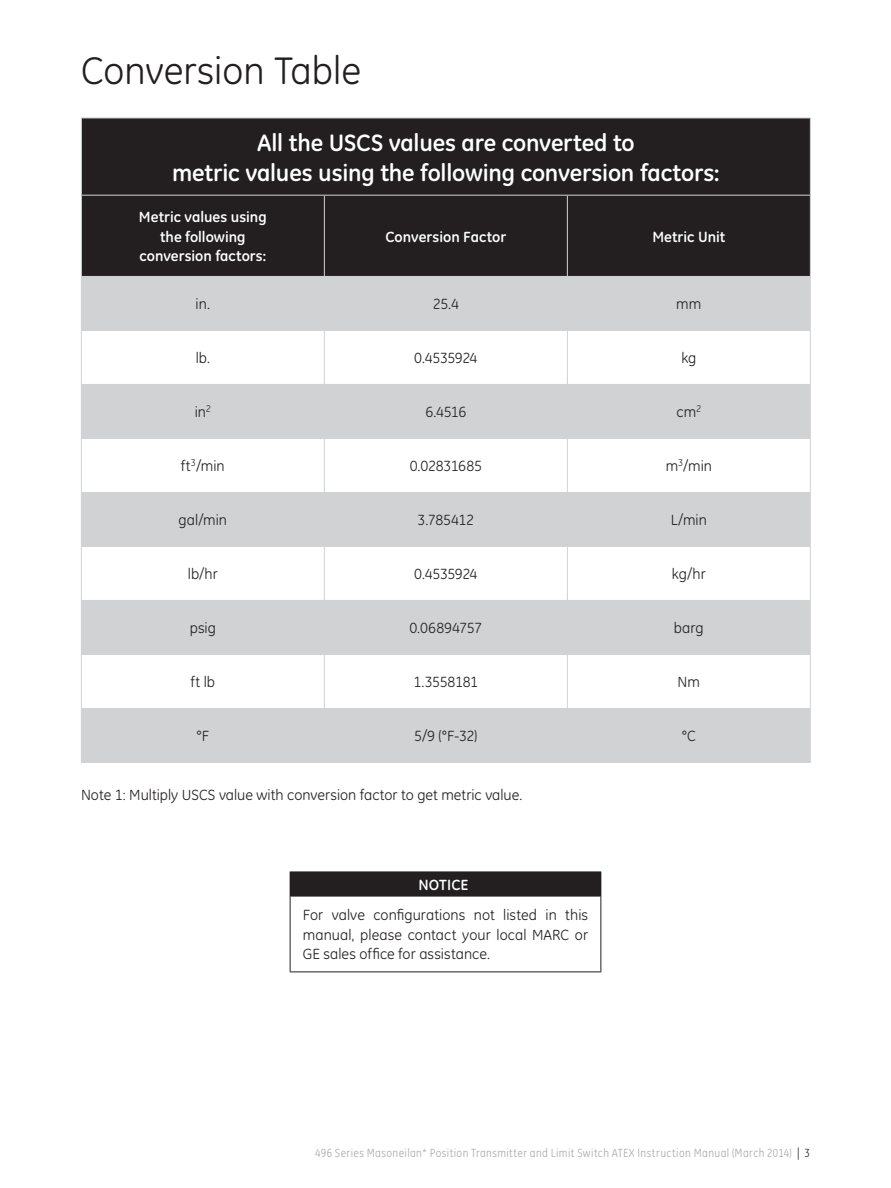
<style>
.page{position:relative;width:891px;height:1188px;background:#fff}
.page>*{position:absolute;margin:0;border:0;box-sizing:border-box;transform-origin:0 0}
.t1{font:39px "GE Inspira";color:#231f20}
.t2{font:700 24px "GE Inspira";letter-spacing:-.005em;color:#fff}
.Paragraph_Style_2{font:15px/19.5px "GE Inspira";color:#231f20;text-align:justify}
.t3{font:700 15px/19.5px "GE Inspira";color:#fff;text-align:center}
.Paragraph_Style_2-2{font:15px "GE Inspira";letter-spacing:-.035em;color:#231f20}
.Paragraph_Style_2-3{font:15px "GE Inspira";letter-spacing:-.03em;color:#231f20}
.t4{font:12px "GE Inspira Cond CE";letter-spacing:.03em;color:#a8a9ad}
.s1{color:#231f20}
</style>
<div class="page">
<div style="left:290px;top:872px;width:311px;height:24px;background:#231f20"></div>
<svg style="left:601px;top:872px;width:1px;height:24px"></svg>
<hr style="left:290px;top:896px;width:1px;height:76px;background:#231f20">
<hr style="left:601px;top:896px;width:1px;height:76px;background:#231f20">
<hr style="left:290px;top:895px;width:311px;height:2px;background:#231f20">
<hr style="left:290px;top:972px;width:311px;height:1px;background:#231f20">
<div style="left:82px;top:119px;width:728px;height:157px;background:#231f20"></div>
<div style="left:82px;top:277px;width:728px;height:485px;background:#d1d2d4"></div>
<svg style="left:82px;top:331px;width:728px;height:377px"></svg>
<hr style="left:81px;top:118px;width:243px;height:1px;background:#d1d2d4">
<hr style="left:81px;top:118px;width:1px;height:77px;background:#d1d2d4">
<hr style="left:324px;top:118px;width:243px;height:1px;background:#d1d2d4">
<hr style="left:567px;top:118px;width:244px;height:1px;background:#d1d2d4">
<hr style="left:810px;top:118px;width:1px;height:77px;background:#d1d2d4">
<hr style="left:81px;top:195px;width:243px;height:1px;background:#d1d2d4">
<hr style="left:81px;top:196px;width:1px;height:80px;background:#d1d2d4">
<hr style="left:324px;top:195px;width:243px;height:1px;background:#d1d2d4">
<hr style="left:324px;top:196px;width:1px;height:80px;background:#d1d2d4">
<hr style="left:567px;top:195px;width:244px;height:1px;background:#d1d2d4">
<hr style="left:567px;top:196px;width:1px;height:80px;background:#d1d2d4">
<hr style="left:810px;top:196px;width:1px;height:80px;background:#d1d2d4">
<hr style="left:81px;top:276px;width:243px;height:1px;background:#d1d2d4">
<hr style="left:81px;top:277px;width:1px;height:53px;background:#d1d2d4">
<hr style="left:324px;top:276px;width:243px;height:1px;background:#d1d2d4">
<hr style="left:324px;top:277px;width:1px;height:53px;background:#d1d2d4">
<hr style="left:567px;top:276px;width:244px;height:1px;background:#d1d2d4">
<hr style="left:567px;top:277px;width:1px;height:53px;background:#d1d2d4">
<hr style="left:810px;top:277px;width:1px;height:53px;background:#d1d2d4">
<hr style="left:81px;top:330px;width:243px;height:1px;background:#d1d2d4">
<hr style="left:81px;top:331px;width:1px;height:53px;background:#d1d2d4">
<hr style="left:324px;top:330px;width:243px;height:1px;background:#d1d2d4">
<hr style="left:324px;top:331px;width:1px;height:53px;background:#d1d2d4">
<hr style="left:567px;top:330px;width:244px;height:1px;background:#d1d2d4">
<hr style="left:567px;top:331px;width:1px;height:53px;background:#d1d2d4">
<hr style="left:810px;top:331px;width:1px;height:53px;background:#d1d2d4">
<hr style="left:81px;top:384px;width:243px;height:1px;background:#d1d2d4">
<hr style="left:81px;top:385px;width:1px;height:53px;background:#d1d2d4">
<hr style="left:324px;top:384px;width:243px;height:1px;background:#d1d2d4">
<hr style="left:324px;top:385px;width:1px;height:53px;background:#d1d2d4">
<hr style="left:567px;top:384px;width:244px;height:1px;background:#d1d2d4">
<hr style="left:567px;top:385px;width:1px;height:53px;background:#d1d2d4">
<hr style="left:810px;top:385px;width:1px;height:53px;background:#d1d2d4">
<hr style="left:81px;top:438px;width:243px;height:1px;background:#d1d2d4">
<hr style="left:81px;top:439px;width:1px;height:53px;background:#d1d2d4">
<hr style="left:324px;top:438px;width:243px;height:1px;background:#d1d2d4">
<hr style="left:324px;top:439px;width:1px;height:53px;background:#d1d2d4">
<hr style="left:567px;top:438px;width:244px;height:1px;background:#d1d2d4">
<hr style="left:567px;top:439px;width:1px;height:53px;background:#d1d2d4">
<hr style="left:810px;top:439px;width:1px;height:53px;background:#d1d2d4">
<hr style="left:81px;top:492px;width:243px;height:1px;background:#d1d2d4">
<hr style="left:81px;top:493px;width:1px;height:53px;background:#d1d2d4">
<hr style="left:324px;top:492px;width:243px;height:1px;background:#d1d2d4">
<hr style="left:324px;top:493px;width:1px;height:53px;background:#d1d2d4">
<hr style="left:567px;top:492px;width:244px;height:1px;background:#d1d2d4">
<hr style="left:567px;top:493px;width:1px;height:53px;background:#d1d2d4">
<hr style="left:810px;top:493px;width:1px;height:53px;background:#d1d2d4">
<hr style="left:81px;top:546px;width:243px;height:1px;background:#d1d2d4">
<hr style="left:81px;top:547px;width:1px;height:53px;background:#d1d2d4">
<hr style="left:324px;top:546px;width:243px;height:1px;background:#d1d2d4">
<hr style="left:324px;top:547px;width:1px;height:53px;background:#d1d2d4">
<hr style="left:567px;top:546px;width:244px;height:1px;background:#d1d2d4">
<hr style="left:567px;top:547px;width:1px;height:53px;background:#d1d2d4">
<hr style="left:810px;top:547px;width:1px;height:53px;background:#d1d2d4">
<hr style="left:81px;top:600px;width:243px;height:1px;background:#d1d2d4">
<hr style="left:81px;top:601px;width:1px;height:53px;background:#d1d2d4">
<hr style="left:324px;top:600px;width:243px;height:1px;background:#d1d2d4">
<hr style="left:324px;top:601px;width:1px;height:53px;background:#d1d2d4">
<hr style="left:567px;top:600px;width:244px;height:1px;background:#d1d2d4">
<hr style="left:567px;top:601px;width:1px;height:53px;background:#d1d2d4">
<hr style="left:810px;top:601px;width:1px;height:53px;background:#d1d2d4">
<hr style="left:81px;top:654px;width:243px;height:1px;background:#d1d2d4">
<hr style="left:81px;top:655px;width:1px;height:53px;background:#d1d2d4">
<hr style="left:324px;top:654px;width:243px;height:1px;background:#d1d2d4">
<hr style="left:324px;top:655px;width:1px;height:53px;background:#d1d2d4">
<hr style="left:567px;top:654px;width:244px;height:1px;background:#d1d2d4">
<hr style="left:567px;top:655px;width:1px;height:53px;background:#d1d2d4">
<hr style="left:810px;top:655px;width:1px;height:53px;background:#d1d2d4">
<hr style="left:81px;top:708px;width:243px;height:1px;background:#d1d2d4">
<hr style="left:81px;top:709px;width:1px;height:53px;background:#d1d2d4">
<hr style="left:324px;top:708px;width:243px;height:1px;background:#d1d2d4">
<hr style="left:324px;top:709px;width:1px;height:53px;background:#d1d2d4">
<hr style="left:567px;top:708px;width:244px;height:1px;background:#d1d2d4">
<hr style="left:567px;top:709px;width:1px;height:53px;background:#d1d2d4">
<hr style="left:810px;top:709px;width:1px;height:53px;background:#d1d2d4">
<hr style="left:81px;top:762px;width:243px;height:1px;background:#d1d2d4">
<hr style="left:324px;top:762px;width:243px;height:1px;background:#d1d2d4">
<hr style="left:567px;top:762px;width:244px;height:1px;background:#d1d2d4">
<p class="t1" style="left:81px;top:48px;width:282px">Conversion Table</p>
<p class="t2" style="left:257px;top:127px;width:379px">All the USCS values are converted to</p>
<p class="t2" style="left:172px;top:157px;width:549px">metric values using the following conversion factors:</p>
<p class="t3" style="left:139px;top:207px;width:129px">Metric values using the following conversion factors:</p>
<p class="t3" style="left:386px;top:227px;width:122px">Conversion Factor</p>
<p class="t3" style="left:652px;top:227px;width:75px">Metric Unit</p>
<p class="Paragraph_Style_2" style="left:196px;top:294px;width:16px">in.</p>
<p class="Paragraph_Style_2" style="left:433px;top:294px;width:28px">25.4</p>
<p class="Paragraph_Style_2" style="left:676px;top:294px;width:27px">mm</p>
<p class="Paragraph_Style_2" style="left:196px;top:348px;width:16px">lb.</p>
<p class="Paragraph_Style_2-2" style="left:414px;top:349px;width:65px">0.4535924</p>
<p class="Paragraph_Style_2" style="left:681px;top:348px;width:17px">kg</p>
<p class="Paragraph_Style_2" style="left:195px;top:402px;width:18px">in<sup>2</sup></p>
<p class="Paragraph_Style_2" style="left:425px;top:402px;width:42px">6.4516</p>
<p class="Paragraph_Style_2" style="left:677px;top:402px;width:26px">cm<sup>2</sup></p>
<p class="Paragraph_Style_2" style="left:181px;top:456px;width:45px">ft<sup>3</sup>/min</p>
<p class="Paragraph_Style_2" style="left:410px;top:456px;width:74px">0.02831685</p>
<p class="Paragraph_Style_2" style="left:666px;top:456px;width:48px">m<sup>3</sup>/min</p>
<p class="Paragraph_Style_2" style="left:179px;top:510px;width:50px">gal/min</p>
<p class="Paragraph_Style_2" style="left:418px;top:510px;width:58px">3.785412</p>
<p class="Paragraph_Style_2" style="left:671px;top:510px;width:38px">L/min</p>
<p class="Paragraph_Style_2" style="left:188px;top:564px;width:31px">lb/hr</p>
<p class="Paragraph_Style_2-2" style="left:414px;top:565px;width:65px">0.4535924</p>
<p class="Paragraph_Style_2" style="left:672px;top:564px;width:35px">kg/hr</p>
<p class="Paragraph_Style_2" style="left:190px;top:618px;width:28px">psig</p>
<p class="Paragraph_Style_2" style="left:409px;top:618px;width:74px">0.06894757</p>
<p class="Paragraph_Style_2" style="left:674px;top:618px;width:31px">barg</p>
<p class="Paragraph_Style_2" style="left:191px;top:672px;width:26px">ft lb</p>
<p class="Paragraph_Style_2-3" style="left:414px;top:673px;width:66px">1.3558181</p>
<p class="Paragraph_Style_2" style="left:678px;top:672px;width:24px">Nm</p>
<p class="Paragraph_Style_2" style="left:196px;top:726px;width:14px">°F</p>
<p class="Paragraph_Style_2" style="left:414px;top:726px;width:65px">5/9 (°F-32)</p>
<p class="Paragraph_Style_2" style="left:682px;top:726px;width:16px">°C</p>
<p class="Paragraph_Style_2" style="left:81px;top:785px;width:443px">Note 1: Multiply USCS value with conversion factor to get metric value.</p>
<p class="t3" style="left:419px;top:875px;width:55px">NOTICE<span class="s1">!</span></p>
<p class="Paragraph_Style_2" style="left:303px;top:905px;width:287px">For valve configurations not listed in this manual, please contact your local MARC or GE sales office for assistance.</p>
<p class="t4" style="left:315px;top:1146px;width:496px">496 Series Masoneilan* Position Transmitter and Limit Switch ATEX Instruction Manual (March 2014) <span class="s1">| 3</span></p>
</div>
